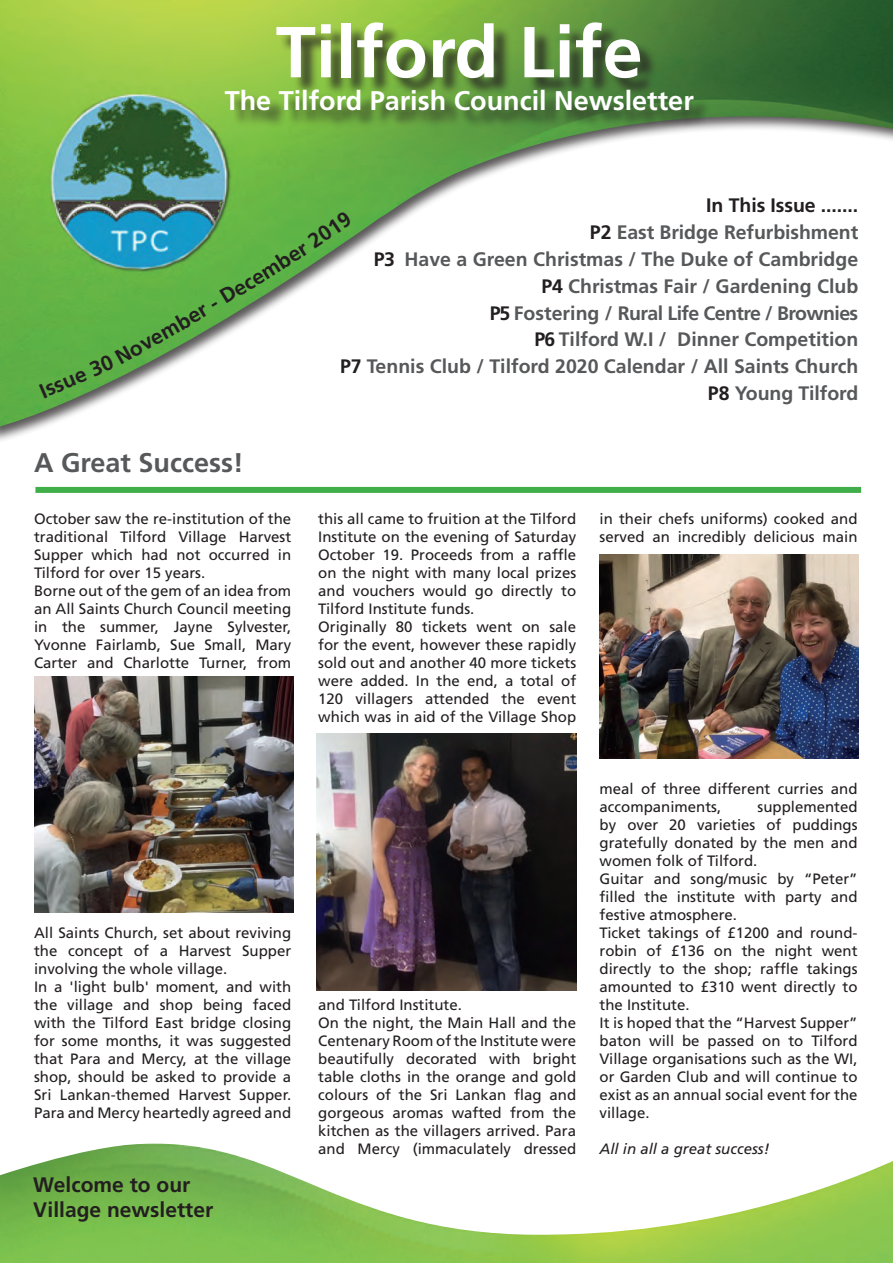
<style>
.page{position:relative;width:893px;height:1263px;background:#fff}
.page>*{position:absolute;margin:0;border:0;box-sizing:border-box;transform-origin:0 0}
.t1{font:700 72px "Frutiger";color:#fff}
.t2{font:700 27px "Frutiger";color:#fff}
.t3{font:700 27px "Frutiger";color:#57585a}
.t4{font:700 21px/25.2px "Frutiger";color:#231f20}
.t5{font:700 19.5px/26.7px "Frutiger";color:#57585a;text-align:right}
.t6{font:15px/18px "Frutiger";color:#231f20}
.t7{font:italic 15px "Frutiger";color:#231f20}
.s1{color:#231f20}
</style>
<div class="page">
<img style="left:0;top:1143px;width:893px;height:120px">
<img style="left:0;top:0;width:893px;height:429px">
<div style="left:227px;top:25px;width:485px;height:104px;background:#231f20;opacity:.75"></div>
<div style="left:35px;top:487px;width:826px;height:6px;background:#40ae49"></div>
<img style="left:317px;top:733px;width:259px;height:258px">
<img style="left:600px;top:555px;width:259px;height:203px">
<img style="left:34px;top:676px;width:259px;height:236px">
<svg style="left:161px;top:309px;width:41px;height:30px"></svg>
<h1 class="t1" style="left:276px;top:10px;width:368px">Tilford Life</h1>
<h2 class="t2" style="left:225px;top:84px;width:471px">The Tilford Parish Council Newsletter</h2>
<h3 class="t4" style="left:111px;top:347px;width:53px;rotate:-29deg">Nove</h3>
<h3 class="t4" style="left:35px;top:380px;width:80px;rotate:-23deg">Issue 30</h3>
<p class="t5" style="left:340px;top:192px;width:520px"><span class="s1">In This Issue .......<br>P2</span> East Bridge Refurbishment<br><span class="s1">P3</span> Have a Green Christmas / The Duke of Cambridge<br><span class="s1">P4</span> Christmas Fair / Gardening Club<br><span class="s1">P5</span> Fostering / Rural Life Centre / Brownies<br><span class="s1">P6</span> Tilford W.I / Dinner Competition<br><span class="s1">P7</span> Tennis Club / Tilford 2020 Calendar / All Saints Church <span class="s1">P8</span> Young Tilford</p>
<h3 class="t4" style="left:303px;top:232px;width:48px;rotate:-34deg">2019</h3>
<h3 class="t4" style="left:256px;top:263px;width:53px;rotate:-33deg">mber</h3>
<h3 class="t4" style="left:192px;top:301px;width:76px;rotate:-31deg">r - Dece</h3>
<h2 class="t3" style="left:34px;top:446px;width:211px">A Great Success!</h2>
<p class="t6" style="left:34px;top:509px;width:259px">October saw the re-institution of the traditional Tilford Village Harvest Supper which had not occurred in Tilford for over 15 years.<br>Borne out of the gem of an idea from an All Saints Church Council meeting in the summer, Jayne Sylvester, Yvonne Fairlamb, Sue Small, Mary Carter and Charlotte Turner, from</p>
<p class="t6" style="left:34px;top:923px;width:259px">All Saints Church, set about reviving the concept of a Harvest Supper involving the whole village.<br>In a 'light bulb' moment, and with the village and shop being faced with the Tilford East bridge closing for some months, it was suggested that Para and Mercy, at the village shop, should be asked to provide a Sri Lankan-themed Harvest Supper.<br>Para and Mercy heartedly agreed and</p>
<h3 class="t4" style="left:33px;top:1172px;width:181px">Welcome to our<br>Village newsletter</h3>
<p class="t6" style="left:318px;top:509px;width:259px">this all came to fruition at the Tilford Institute on the evening of Saturday October 19. Proceeds from a raffle on the night with many local prizes and vouchers would go directly to Tilford Institute funds.<br>Originally 80 tickets went on sale for the event, however these rapidly sold out and another 40 more tickets were added. In the end, a total of 120 villagers attended the event which was in aid of the Village Shop</p>
<p class="t6" style="left:318px;top:995px;width:259px">and Tilford Institute.<br>On the night, the Main Hall and the Centenary Room of the Institute were beautifully decorated with bright table cloths in the orange and gold colours of the Sri Lankan flag and gorgeous aromas wafted from the kitchen as the villagers arrived. Para and Mercy (immaculately dressed</p>
<p class="t6" style="left:600px;top:509px;width:259px">in their chefs uniforms) cooked and served an incredibly delicious main</p>
<p class="t6" style="left:600px;top:779px;width:259px">meal of three different curries and accompaniments,</p>
<p class="t6" style="left:600px;top:797px;width:259px;text-indent:158px">supplemented by over 20 varieties of puddings gratefully donated by the men and women folk of Tilford.<br>Guitar and song/music by “Peter” filled the institute with party and festive atmosphere.<br>Ticket takings of £1200 and round&shy;robin of £136 on the night went directly to the shop; raffle takings amounted to £310 went directly to the Institute.<br>It is hoped that the “Harvest Supper” baton will be passed on to Tilford<br>Village organisations such as the WI, or Garden Club and will continue to exist as an annual social event for the village.</p>
<p class="t7" style="left:600px;top:1140px;width:172px">All in all a great success!</p>
</div>
